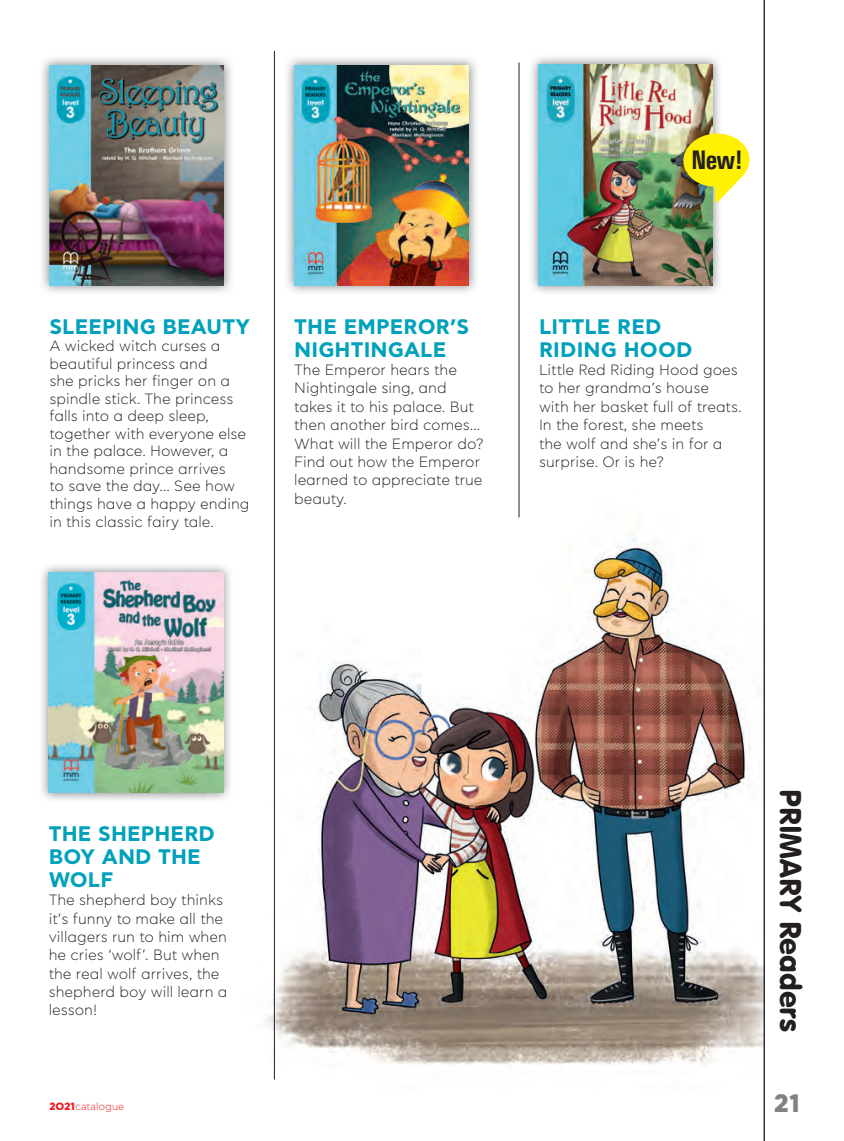
<style>
.page{position:relative;width:844px;height:1141px;background:#fff}
.page>*{position:absolute;margin:0;border:0;box-sizing:border-box;transform-origin:0 0}
.t1{font:29.75px "VAG Rounded BT";color:#231f20}
.t2{font:700 condensed 26.95px "Univers";color:#231f20}
.t3{font:800 25.2px "CF Asty Std";color:#808285}
.t4{font:700 21px/22.8px "CF Asty Pro";letter-spacing:.01em;color:#00a2bb}
.t5{font:300 14.88px/18.4px "CF Asty Pro";color:#231f20}
.t6{font:300 10.5px "CF Asty Std";color:#ee1d23}
.s1{font-weight:800}
</style>
<div class="page">
<img style="left:265px;top:480px;width:499px;height:661px">
<hr style="left:518px;top:63px;width:1px;height:454px;background:#231f20">
<hr style="left:274px;top:51px;width:1px;height:1028px;background:#231f20">
<img style="left:42px;top:58px;width:190px;height:235px">
<img style="left:49px;top:65px;width:175px;height:220px">
<img style="left:287px;top:58px;width:190px;height:235px">
<img style="left:294px;top:65px;width:175px;height:220px">
<img style="left:41px;top:565px;width:189px;height:235px">
<img style="left:49px;top:572px;width:174px;height:220px">
<img style="left:531px;top:57px;width:189px;height:236px">
<img style="left:538px;top:65px;width:175px;height:220px">
<hr style="left:764px;top:0;width:1px;height:1141px;background:#231f20">
<svg style="left:682px;top:133px;width:68px;height:70px"></svg>
<h2 class="t2" style="left:691px;top:143px;width:53px">New!</h2>
<h3 class="t4" style="left:49px;top:316px;width:202px">SLEEPING BEAUTY</h3>
<p class="t5" style="left:49px;top:338px;width:202px;line-height:17.5px">A wicked witch curses a beautiful princess and<br>she pricks her finger on a spindle stick. The princess falls into a deep sleep, together with everyone else in the palace. However, a handsome prince arrives<br>to save the day... See how things have a happy ending in this classic fairy tale.</p>
<h3 class="t4" style="left:294px;top:316px;width:176px">THE EMPEROR’S<br>NIGHTINGALE</h3>
<p class="t5" style="left:294px;top:361px;width:191px">The Emperor hears the<br>Nightingale sing, and takes it to his palace. But then another bird comes...<br>What will the Emperor do?<br>Find out how the Emperor learned to appreciate true beauty.</p>
<h3 class="t4" style="left:539px;top:316px;width:155px">LITTLE RED<br>RIDING HOOD</h3>
<p class="t5" style="left:539px;top:361px;width:204px">Little Red Riding Hood goes to her grandma’s house with her basket full of treats.<br>In the forest, she meets<br>the wolf and she’s in for a surprise. Or is he?</p>
<h3 class="t4" style="left:49px;top:823px;width:168px">THE SHEPHERD<br>BOY AND THE<br>WOLF</h3>
<p class="t5" style="left:49px;top:891px;width:180px">The shepherd boy thinks it’s funny to make all the villagers run to him when he cries ‘wolf’. But when the real wolf arrives, the shepherd boy will learn a lesson!</p>
<p class="t6" style="left:49px;top:1100px;width:76px"><span class="s1">2O21</span>catalogue</p>
<h1 class="t1" style="left:809px;top:789px;width:244px;rotate:90deg">PRIMARY Readers</h1>
<h3 class="t3" style="left:774px;top:1088px;width:27px">21</h3>
</div>
